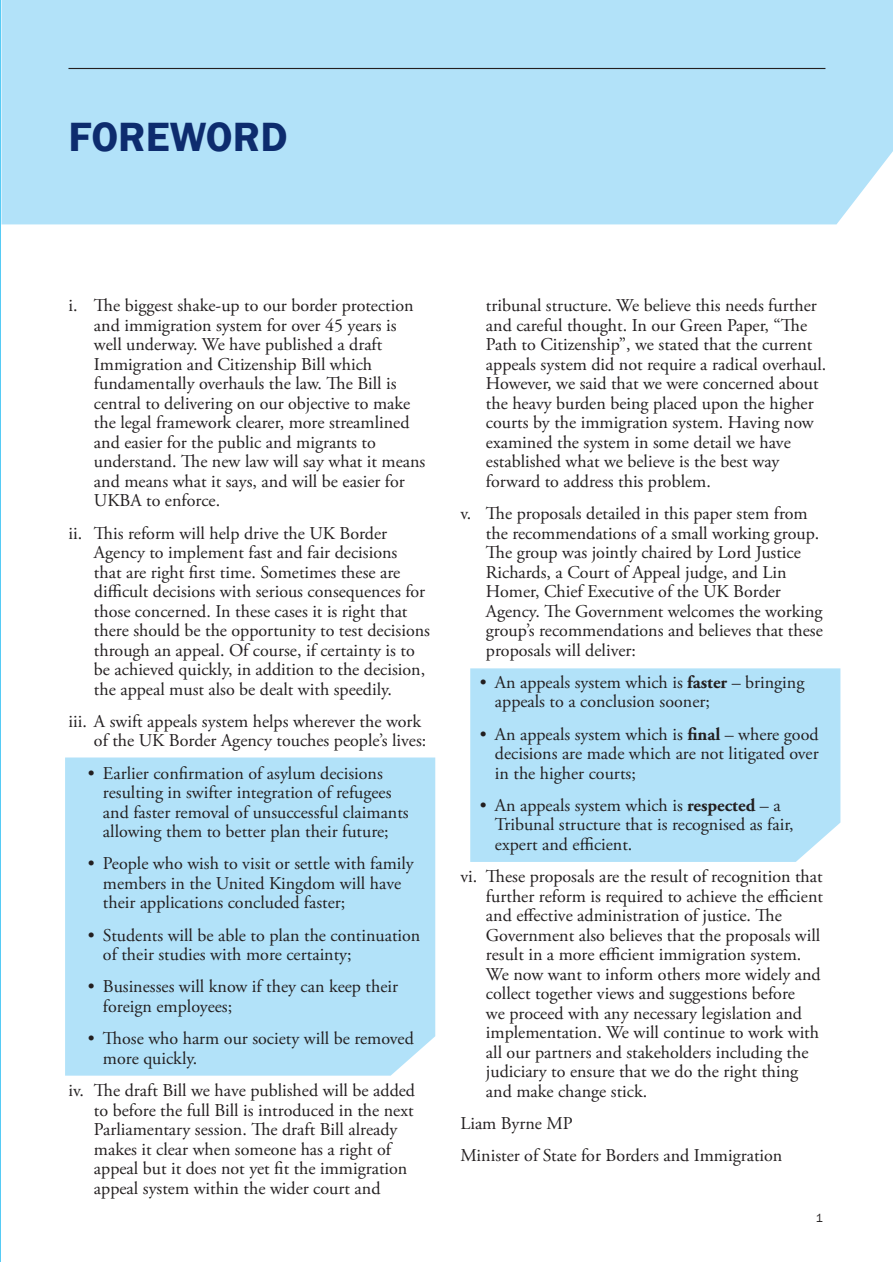
<style>
.page{position:relative;width:893px;height:1262px;background:#fff}
.page>*{position:absolute;margin:0;border:0;box-sizing:border-box;transform-origin:0 0}
.Section_Title{font:600 42px "Franklin Gothic";color:#0d2c6e}
.i_numbers{font:18px/19.5px "Adobe Garamond Pro";color:#231f20}
.bulletts{font:18px/19.5px "Adobe Garamond Pro";color:#231f20}
.Body_Copy{font:18px "Adobe Garamond Pro";color:#231f20}
.t1{font:12px "Franklin Gothic";color:#231f20}
.s1{font-weight:700}
</style>
<div class="page">
<div style="left:2px;top:0;width:891px;height:224px;background:#b2e2f9"></div>
<hr style="left:68px;top:68px;width:757px;height:1px;background:#231f20">
<div style="left:65px;top:757px;width:370px;height:318px;background:#b2e2f9"></div>
<div style="left:470px;top:668px;width:370px;height:194px;background:#b2e2f9"></div>
<hr style="left:0;top:0;width:1px;height:1262px;background:#56cbf5">
<p class="Section_Title" style="left:68px;top:111px;width:221px">FOREWORD</p>
<p class="i_numbers" style="left:94px;top:296px;width:333px;text-indent:-26px">i. The biggest shake-up to our border protection and immigration system for over 45 years is well underway. We have published a draft Immigration and Citizenship Bill which fundamentally overhauls the law. The Bill is central to delivering on our objective to make the legal framework clearer, more streamlined and easier for the public and migrants to understand. The new law will say what it means and means what it says, and will be easier for UKBA to enforce.</p>
<p class="i_numbers" style="left:94px;top:524px;width:337px;text-indent:-26px">ii. This reform will help drive the UK Border Agency to implement fast and fair decisions<br>that are right first time. Sometimes these are difficult decisions with serious consequences for those concerned. In these cases it is right that there should be the opportunity to test decisions through an appeal. Of course, if certainty is to be achieved quickly, in addition to the decision, the appeal must also be dealt with speedily.</p>
<p class="i_numbers" style="left:68px;top:712px;width:359px;text-align:right">iii. A swift appeals system helps wherever the work of the UK Border Agency touches people’s lives:</p>
<p class="bulletts" style="left:103px;top:764px;width:307px;text-indent:-15px">• Earlier confirmation of asylum decisions resulting in swifter integration of refugees and faster removal of unsuccessful claimants allowing them to better plan their future;</p>
<p class="bulletts" style="left:103px;top:854px;width:312px;text-indent:-15px">• People who wish to visit or settle with family members in the United Kingdom will have their applications concluded faster;</p>
<p class="bulletts" style="left:103px;top:926px;width:319px;text-indent:-15px">• Students will be able to plan the continuation of their studies with more certainty;</p>
<p class="bulletts" style="left:103px;top:977px;width:297px;text-indent:-15px">• Businesses will know if they can keep their foreign employees;</p>
<p class="bulletts" style="left:103px;top:1029px;width:312px;text-indent:-15px">• Those who harm our society will be removed more quickly.</p>
<p class="i_numbers" style="left:94px;top:1081px;width:323px;text-indent:-26px">iv. The draft Bill we have published will be added to before the full Bill is introduced in the next Parliamentary session. The draft Bill already makes it clear when someone has a right of appeal but it does not yet fit the immigration appeal system within the wider court and</p>
<p class="i_numbers" style="left:486px;top:296px;width:342px">tribunal structure. We believe this needs further and careful thought. In our Green Paper, “The Path to Citizenship”, we stated that the current appeals system did not require a radical overhaul.<br>However, we said that we were concerned about the heavy burden being placed upon the higher courts by the immigration system. Having now examined the system in some detail we have established what we believe is the best way forward to address this problem.</p>
<p class="i_numbers" style="left:486px;top:504px;width:338px;text-indent:-26px">v. The proposals detailed in this paper stem from the recommendations of a small working group.<br>The group was jointly chaired by Lord Justice Richards, a Court of Appeal judge, and Lin Homer, Chief Executive of the UK Border Agency. The Government welcomes the working group’s recommendations and believes that these proposals will deliver:</p>
<p class="bulletts" style="left:495px;top:673px;width:311px;text-indent:-15px">• An appeals system which is <span class="s1">faster</span> – bringing appeals to a conclusion sooner;</p>
<p class="bulletts" style="left:495px;top:725px;width:325px;text-align:justify;text-indent:-15px">• An appeals system which is <span class="s1">final</span> – where good decisions are made which are not litigated over in the higher courts;</p>
<p class="bulletts" style="left:495px;top:796px;width:300px;text-indent:-15px">• An appeals system which is <span class="s1">respected</span> – a<br>Tribunal structure that is recognised as fair, expert and efficient.</p>
<p class="i_numbers" style="left:486px;top:867px;width:338px;text-indent:-26px">vi. These proposals are the result of recognition that further reform is required to achieve the efficient and effective administration of justice. The Government also believes that the proposals will result in a more efficient immigration system.<br>We now want to inform others more widely and collect together views and suggestions before<br>we proceed with any necessary legislation and implementation. We will continue to work with all our partners and stakeholders including the judiciary to ensure that we do the right thing and make change stick.</p>
<p class="Body_Copy" style="left:460px;top:1112px;width:114px">Liam Byrne MP</p>
<p class="Body_Copy" style="left:460px;top:1144px;width:323px">Minister of State for Borders and Immigration</p>
<p class="t1" style="left:816px;top:1210px;width:9px">1</p>
</div>
